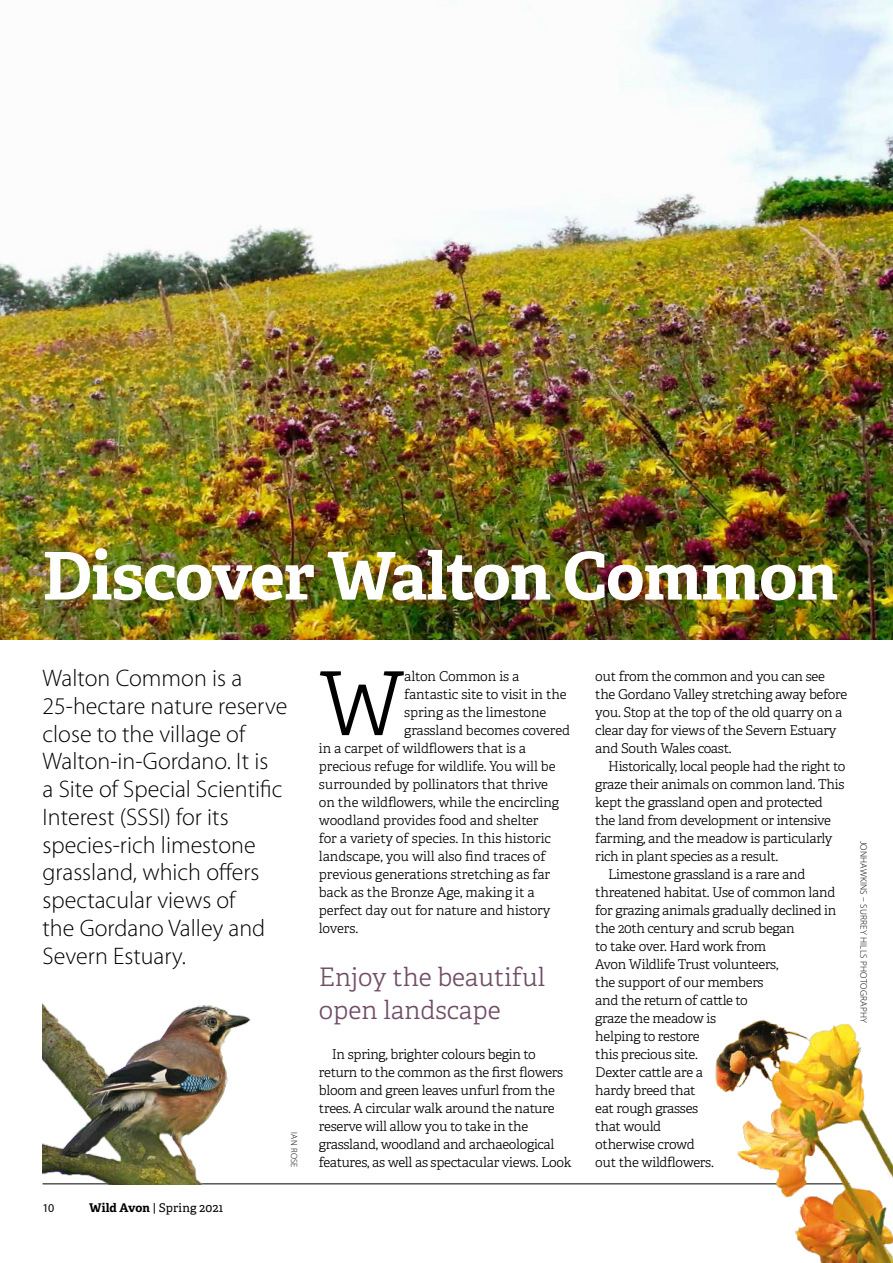
<style>
.page{position:relative;width:893px;height:1263px;background:#fff}
.page>*{position:absolute;margin:0;border:0;box-sizing:border-box;transform-origin:0 0}
.t1{font:300 88.05px "Adelle";color:#000}
.t2{font:700 65.85px "Adelle";letter-spacing:-.015em;color:#fff}
.t3{font:300 25.5px/33px "Adelle";color:#714d66}
.t4{font:300 24px/27.8px "Myriad Pro";color:#000}
.t5{font:300 13.5px/18px "Adelle";letter-spacing:-.02em;color:#000}
.t6{font:12px "Adelle";letter-spacing:.025em;color:#000}
.t7{font:12px "Myriad Pro";color:#000}
.t8{font:300 9.45px "Myriad Pro";letter-spacing:.025em;color:#000}
.t9{font:300 9px "Myriad Pro";letter-spacing:.025em;color:#000}
.s1{font-weight:700}
</style>
<div class="page">
<hr style="left:43px;top:1183px;width:806px;height:1px;background:#000">
<img style="left:0;top:0;width:893px;height:639px">
<img style="left:43px;top:1004px;width:258px;height:180px">
<img style="left:660px;top:1019px;width:233px;height:244px">
<h2 class="t2" style="left:43px;top:528px;width:797px">Discover Walton Common</h2>
<p class="t4" style="left:43px;top:664px;width:246px">Walton Common is a<br>25-hectare nature reserve close to the village of<br>Walton-in-Gordano. It is<br>a Site of Special Scientific<br>Interest (SSSI) for its species-rich limestone grassland, which offers spectacular views of<br>the Gordano Valley and<br>Severn Estuary.</p>
<p class="t7" style="left:43px;top:1201px;width:13px">10</p>
<p class="t6" style="left:89px;top:1199px;width:136px"><span class="s1">Wild Avon</span> | Spring 2021</p>
<p class="t9" style="left:300px;top:1132px;width:37px;rotate:90deg">IAN ROSE</p>
<h1 class="t1" style="left:319px;top:642px;width:87px">W</h1>
<p class="t5" style="left:404px;top:667px;width:117px">alton Common is a</p>
<p class="t5" style="left:404px;top:685px;width:164px">fantastic site to visit in the</p>
<p class="t5" style="left:404px;top:703px;width:144px">spring as the limestone</p>
<p class="t5" style="left:404px;top:721px;width:167px">grassland becomes covered</p>
<p class="t5" style="left:319px;top:739px;width:209px">in a carpet of wildflowers that is a</p>
<p class="t5" style="left:319px;top:757px;width:238px">precious refuge for wildlife. You will be</p>
<p class="t5" style="left:319px;top:775px;width:231px">surrounded by pollinators that thrive</p>
<p class="t5" style="left:319px;top:793px;width:242px">on the wildflowers, while the encircling</p>
<p class="t5" style="left:319px;top:811px;width:221px">woodland provides food and shelter</p>
<p class="t5" style="left:319px;top:829px;width:233px">for a variety of species. In this historic</p>
<p class="t5" style="left:319px;top:847px;width:228px">landscape, you will also find traces of</p>
<p class="t5" style="left:319px;top:865px;width:233px">previous generations stretching as far</p>
<p class="t5" style="left:319px;top:883px;width:217px">back as the Bronze Age, making it a</p>
<p class="t5" style="left:319px;top:901px;width:233px">perfect day out for nature and history</p>
<p class="t5" style="left:319px;top:919px;width:41px">lovers.</p>
<h3 class="t3" style="left:319px;top:960px;width:228px">Enjoy the beautiful open landscape</h3>
<p class="t5" style="left:319px;top:1045px;width:254px;text-indent:13px">In spring, brighter colours begin to return to the common as the first flowers bloom and green leaves unfurl from the trees. A circular walk around the nature reserve will allow you to take in the grassland, woodland and archaeological features, as well as spectacular views. Look</p>
<p class="t5" style="left:595px;top:667px;width:253px">out from the common and you can see the Gordano Valley stretching away before you. Stop at the top of the old quarry on a clear day for views of the Severn Estuary and South Wales coast.</p>
<p class="t5" style="left:608px;top:757px;width:239px">Historically, local people had the right to</p>
<p class="t5" style="left:595px;top:775px;width:251px">graze their animals on common land. This</p>
<p class="t5" style="left:595px;top:793px;width:229px">kept the grassland open and protected</p>
<p class="t5" style="left:595px;top:811px;width:237px">the land from development or intensive</p>
<p class="t5" style="left:595px;top:829px;width:239px">farming, and the meadow is particularly</p>
<p class="t5" style="left:595px;top:847px;width:185px">rich in plant species as a result.</p>
<p class="t5" style="left:608px;top:865px;width:199px">Limestone grassland is a rare and</p>
<p class="t5" style="left:595px;top:883px;width:242px">threatened habitat. Use of common land</p>
<p class="t5" style="left:595px;top:901px;width:243px">for grazing animals gradually declined in</p>
<p class="t5" style="left:595px;top:919px;width:201px">the 20th century and scrub began</p>
<p class="t5" style="left:595px;top:937px;width:173px">to take over. Hard work from</p>
<p class="t5" style="left:595px;top:955px;width:185px">Avon Wildlife Trust volunteers,</p>
<p class="t5" style="left:595px;top:973px;width:170px">the support of our members</p>
<p class="t5" style="left:595px;top:991px;width:154px">and the return of cattle to</p>
<p class="t5" style="left:595px;top:1009px;width:122px">graze the meadow is</p>
<p class="t5" style="left:595px;top:1027px;width:106px">helping to restore</p>
<p class="t5" style="left:595px;top:1045px;width:104px">this precious site.</p>
<p class="t5" style="left:595px;top:1063px;width:109px">Dexter cattle are a</p>
<p class="t5" style="left:595px;top:1081px;width:102px">hardy breed that</p>
<p class="t5" style="left:595px;top:1099px;width:104px">eat rough grasses</p>
<p class="t5" style="left:595px;top:1117px;width:67px">that would</p>
<p class="t5" style="left:595px;top:1135px;width:101px">otherwise crowd</p>
<p class="t5" style="left:595px;top:1153px;width:120px">out the wildflowers.</p>
<p class="t8" style="left:869px;top:840px;width:183px;rotate:90deg">JONHAWKINS – SURREY HILLS PHOTOGRAPHY</p>
</div>
